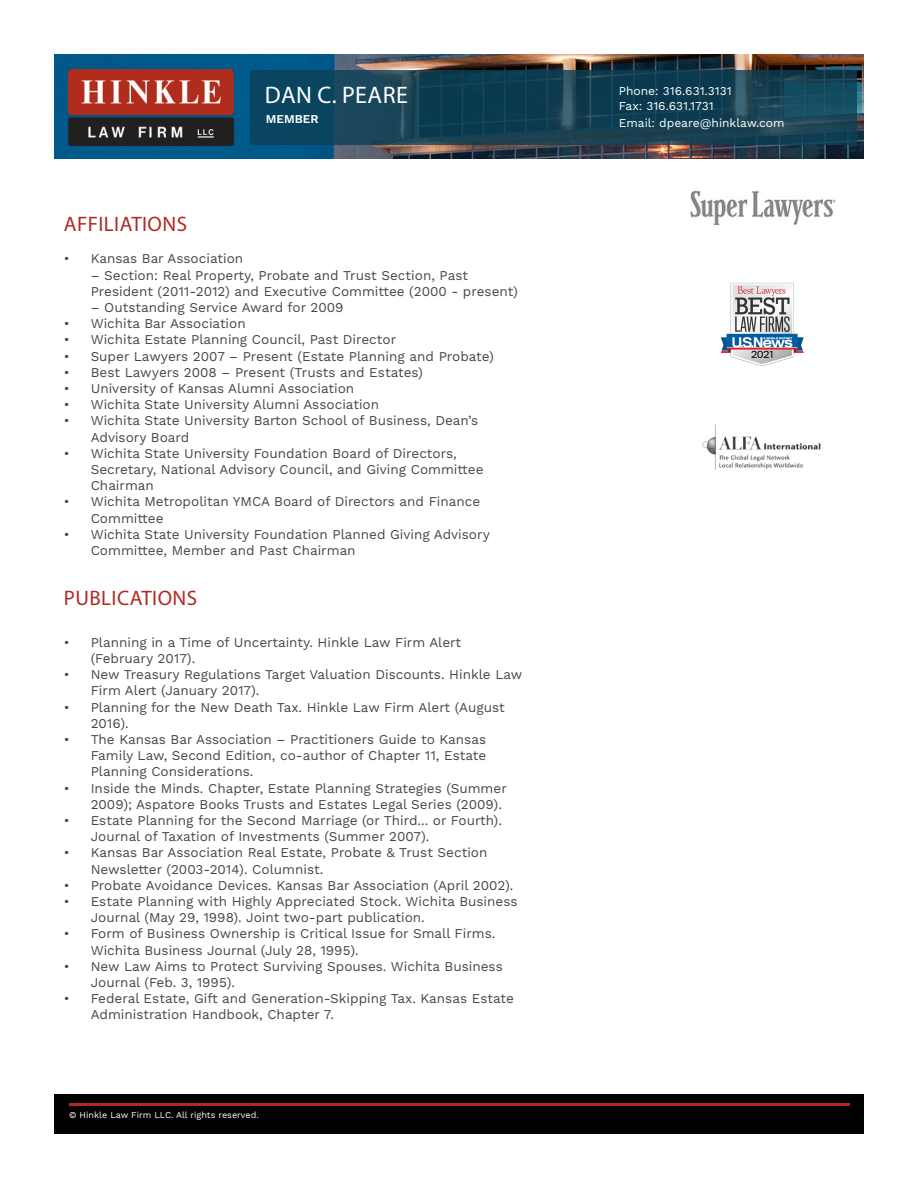
<style>
.page{position:relative;width:918px;height:1188px;background:#fff}
.page>*{position:absolute;margin:0;border:0;box-sizing:border-box;transform-origin:0 0}
.t1{font:24px "Myriad Pro";letter-spacing:.02em;color:#fff}
.t2{font:21px "Myriad Pro";letter-spacing:.02em;color:#b02a24}
.t3{font:13.5px/16.2px "Work Sans";color:#464747}
.t4{font:12px/14.4px "Work Sans";color:#fff}
.t5{font:600 12px "Work Sans";color:#fff}
.t6{font:9px "Work Sans";color:#fff}
</style>
<div class="page">
<div style="left:54px;top:1094px;width:810px;height:40px;background:#000"></div>
<hr style="left:69px;top:1104px;width:781px;height:2px;background:#b02a24">
<img style="left:54px;top:54px;width:810px;height:105px">
<img style="left:68px;top:70px;width:165px;height:75px">
<svg style="left:250px;top:70px;width:606px;height:75px;background:#134155"></svg>
<img style="left:690px;top:191px;width:146px;height:34px">
<img style="left:720px;top:283px;width:84px;height:84px">
<img style="left:702px;top:424px;width:119px;height:46px">
<p class="t1" style="left:265px;top:80px;width:145px">DAN C. PEARE</p>
<p class="t5" style="left:266px;top:112px;width:54px">MEMBER</p>
<p class="t2" style="left:64px;top:211px;width:125px">AFFILIATIONS</p>
<p class="t3" style="left:64px;top:251px;width:181px">• Kansas Bar Association</p>
<p class="t3" style="left:91px;top:268px;width:429px">– Section: Real Property, Probate and Trust Section, Past<br>President (2011-2012) and Executive Committee (2000 - present)</p>
<p class="t3" style="left:91px;top:300px;width:255px">– Outstanding Service Award for 2009</p>
<p class="t3" style="left:64px;top:316px;width:184px">• Wichita Bar Association</p>
<p class="t3" style="left:64px;top:332px;width:334px">• Wichita Estate Planning Council, Past Director</p>
<p class="t3" style="left:64px;top:349px;width:432px">• Super Lawyers 2007 – Present (Estate Planning and Probate)</p>
<p class="t3" style="left:64px;top:365px;width:361px">• Best Lawyers 2008 – Present (Trusts and Estates)</p>
<p class="t3" style="left:64px;top:381px;width:292px">• University of Kansas Alumni Association</p>
<p class="t3" style="left:64px;top:397px;width:317px">• Wichita State University Alumni Association</p>
<p class="t3" style="left:91px;top:413px;width:389px;text-indent:-27px">• Wichita State University Barton School of Business, Dean’s<br>Advisory Board</p>
<p class="t3" style="left:91px;top:446px;width:394px;text-indent:-27px">• Wichita State University Foundation Board of Directors,<br>Secretary, National Advisory Council, and Giving Committee<br>Chairman</p>
<p class="t3" style="left:91px;top:494px;width:391px;text-indent:-27px">• Wichita Metropolitan YMCA Board of Directors and Finance<br>Committee</p>
<p class="t3" style="left:91px;top:527px;width:401px;text-indent:-27px">• Wichita State University Foundation Planned Giving Advisory<br>Committee, Member and Past Chairman</p>
<p class="t2" style="left:64px;top:585px;width:135px">PUBLICATIONS</p>
<p class="t3" style="left:91px;top:635px;width:372px;text-indent:-27px">• Planning in a Time of Uncertainty. Hinkle Law Firm Alert (February 2017).</p>
<p class="t3" style="left:91px;top:667px;width:433px;text-indent:-27px">• New Treasury Regulations Target Valuation Discounts. Hinkle Law<br>Firm Alert (January 2017).</p>
<p class="t3" style="left:91px;top:700px;width:416px;text-indent:-27px">• Planning for the New Death Tax. Hinkle Law Firm Alert (August<br>2016).</p>
<p class="t3" style="left:91px;top:732px;width:397px;text-align:justify;text-indent:-27px">• The Kansas Bar Association – Practitioners Guide to Kansas Family Law, Second Edition, co-author of Chapter 11, Estate Planning Considerations.</p>
<p class="t3" style="left:91px;top:781px;width:418px;text-indent:-27px">• Inside the Minds. Chapter, Estate Planning Strategies (Summer<br>2009); Aspatore Books Trusts and Estates Legal Series (2009).</p>
<p class="t3" style="left:91px;top:813px;width:413px;text-indent:-27px">• Estate Planning for the Second Marriage (or Third... or Fourth).<br>Journal of Taxation of Investments (Summer 2007).</p>
<p class="t3" style="left:91px;top:845px;width:398px;text-indent:-27px">• Kansas Bar Association Real Estate, Probate &amp; Trust Section<br>Newsletter (2003-2014). Columnist.</p>
<p class="t3" style="left:64px;top:878px;width:451px">• Probate Avoidance Devices. Kansas Bar Association (April 2002).</p>
<p class="t3" style="left:91px;top:894px;width:428px;text-indent:-27px">• Estate Planning with Highly Appreciated Stock. Wichita Business<br>Journal (May 29, 1998). Joint two-part publication.</p>
<p class="t3" style="left:91px;top:926px;width:406px;text-indent:-27px">• Form of Business Ownership is Critical Issue for Small Firms.<br>Wichita Business Journal (July 28, 1995).</p>
<p class="t3" style="left:91px;top:959px;width:414px;text-indent:-27px">• New Law Aims to Protect Surviving Spouses. Wichita Business<br>Journal (Feb. 3, 1995).</p>
<p class="t3" style="left:91px;top:991px;width:425px;text-indent:-27px">• Federal Estate, Gift and Generation-Skipping Tax. Kansas Estate<br>Administration Handbook, Chapter 7.</p>
<p class="t6" style="left:69px;top:1109px;width:191px">© Hinkle Law Firm LLC. All rights reserved.</p>
<p class="t4" style="left:619px;top:84px;width:114px">Phone: 316.631.3131<br>Fax: 316.631.1731</p>
<p class="t4" style="left:619px;top:117px;width:167px">Email: dpeare@hinklaw.com</p>
</div>
